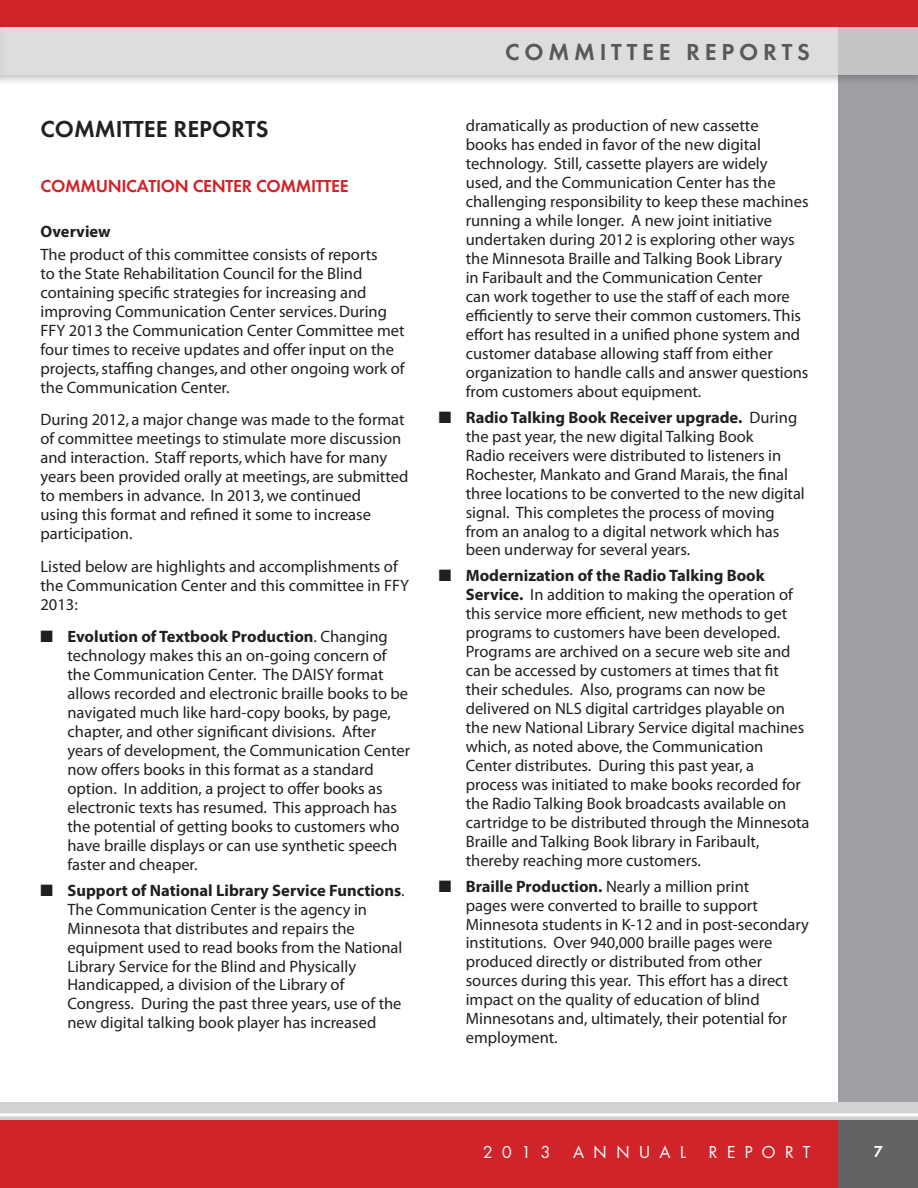
<style>
.page{position:relative;width:918px;height:1188px;background:#fff}
.page>*{position:absolute;margin:0;border:0;box-sizing:border-box;transform-origin:0 0}
.Heading_1{font:600 24px "Futura T";color:#231f20}
.HEADING_IN_BOX{font:600 24px "Futura T";letter-spacing:.2em;color:#57585a}
.Heading_2{font:600 18px "Futura T";letter-spacing:-.02em;color:#d1232a}
.t1{font:18px "Futura T";letter-spacing:.5em;color:#fff}
.t2{font:16.5px/18.9px "Myriad Pro";color:#231f20}
.Body_Text{font:16.5px/18.9px "Myriad";color:#231f20}
.Heading_3{font:700 16.5px "Myriad Pro";color:#231f20}
.t3{font:600 16.5px "Futura T";color:#fff}
.s1{font-weight:700}
</style>
<div class="page">
<div style="left:839px;top:27px;width:79px;height:1093px;background:#9d9fa2"></div>
<div style="left:0;top:1103px;width:918px;height:17px;background:#d1d2d4"></div>
<div style="left:0;top:1120px;width:918px;height:68px;background:#d1232a"></div>
<hr style="left:0;top:1113px;width:918px;height:3px;background:#fff">
<div style="left:839px;top:1120px;width:79px;height:68px;background:#636366"></div>
<div style="left:0;top:22px;width:918px;height:64px;background:#231f20;opacity:.4"></div>
<svg style="left:0;top:27px;width:918px;height:48px;fill:#dcddde"></svg>
<div style="left:0;top:0;width:918px;height:27px;background:#d1232a"></div>
<p class="Heading_1" style="left:40px;top:115px;width:229px">COMMITTEE REPORTS</p>
<p class="Heading_2" style="left:40px;top:175px;width:310px">COMMUNICATION CENTER COMMITTEE</p>
<p class="Heading_3" style="left:40px;top:220px;width:72px">Overview</p>
<p class="Body_Text" style="left:40px;top:246px;width:366px">The product of this committee consists of reports<br>to the State Rehabilitation Council for the Blind containing specific strategies for increasing and improving Communication Center services. During FFY 2013 the Communication Center Committee met four times to receive updates and offer input on the projects, staffing changes, and other ongoing work of the Communication Center.</p>
<p class="Body_Text" style="left:40px;top:411px;width:369px">During 2012, a major change was made to the format of committee meetings to stimulate more discussion and interaction. Staff reports, which have for many years been provided orally at meetings, are submitted to members in advance. In 2013, we continued<br>using this format and refined it some to increase participation.</p>
<p class="Body_Text" style="left:40px;top:557px;width:370px">Listed below are highlights and accomplishments of the Communication Center and this committee in FFY<br>2013:</p>
<p class="t2" style="left:68px;top:627px;width:344px;text-indent:-27px">■ <span class="s1">Evolution of Textbook Production</span>. Changing technology makes this an on-going concern of the Communication Center. The DAISY format allows recorded and electronic braille books to be navigated much like hard-copy books, by page, chapter, and other significant divisions. After years of development, the Communication Center now offers books in this format as a standard option. In addition, a project to offer books as electronic texts has resumed. This approach has the potential of getting books to customers who have braille displays or can use synthetic speech faster and cheaper.</p>
<p class="t2" style="left:68px;top:880px;width:339px;text-indent:-27px">■ <span class="s1">Support of National Library Service Functions</span>.<br>The Communication Center is the agency in Minnesota that distributes and repairs the equipment used to read books from the National Library Service for the Blind and Physically Handicapped, a division of the Library of Congress. During the past three years, use of the new digital talking book player has increased</p>
<p class="HEADING_IN_BOX" style="left:505px;top:38px;width:306px">COMMITTEE REPORTS</p>
<p class="t2" style="left:466px;top:116px;width:344px">dramatically as production of new cassette<br>books has ended in favor of the new digital technology. Still, cassette players are widely<br>used, and the Communication Center has the challenging responsibility to keep these machines running a while longer. A new joint initiative undertaken during 2012 is exploring other ways the Minnesota Braille and Talking Book Library<br>in Faribault and the Communication Center<br>can work together to use the staff of each more efficiently to serve their common customers. This effort has resulted in a unified phone system and customer database allowing staff from either organization to handle calls and answer questions from customers about equipment.</p>
<p class="t2" style="left:466px;top:407px;width:341px;text-indent:-27px">■ <span class="s1">Radio Talking Book Receiver upgrade.</span> During the past year, the new digital Talking Book<br>Radio receivers were distributed to listeners in Rochester, Mankato and Grand Marais, the final three locations to be converted to the new digital signal. This completes the process of moving from an analog to a digital network which has been underway for several years.</p>
<p class="t2" style="left:466px;top:566px;width:345px;text-indent:-27px">■ <span class="s1">Modernization of the Radio Talking Book Service.</span> In addition to making the operation of this service more efficient, new methods to get programs to customers have been developed.<br>Programs are archived on a secure web site and can be accessed by customers at times that fit their schedules. Also, programs can now be delivered on NLS digital cartridges playable on the new National Library Service digital machines which, as noted above, the Communication Center distributes. During this past year, a process was initiated to make books recorded for the Radio Talking Book broadcasts available on cartridge to be distributed through the Minnesota Braille and Talking Book library in Faribault, thereby reaching more customers.</p>
<p class="t2" style="left:466px;top:876px;width:345px;text-indent:-27px">■ <span class="s1">Braille Production.</span> Nearly a million print<br>pages were converted to braille to support Minnesota students in K-12 and in post-secondary institutions. Over 940,000 braille pages were produced directly or distributed from other sources during this year. This effort has a direct impact on the quality of education of blind Minnesotans and, ultimately, their potential for employment.</p>
<p class="t1" style="left:483px;top:1142px;width:69px">2013</p>
<p class="t1" style="left:573px;top:1142px;width:115px">ANNUAL</p>
<p class="t1" style="left:709px;top:1142px;width:103px">REPORT</p>
<p class="t3" style="left:874px;top:1142px;width:11px">7</p>
</div>
